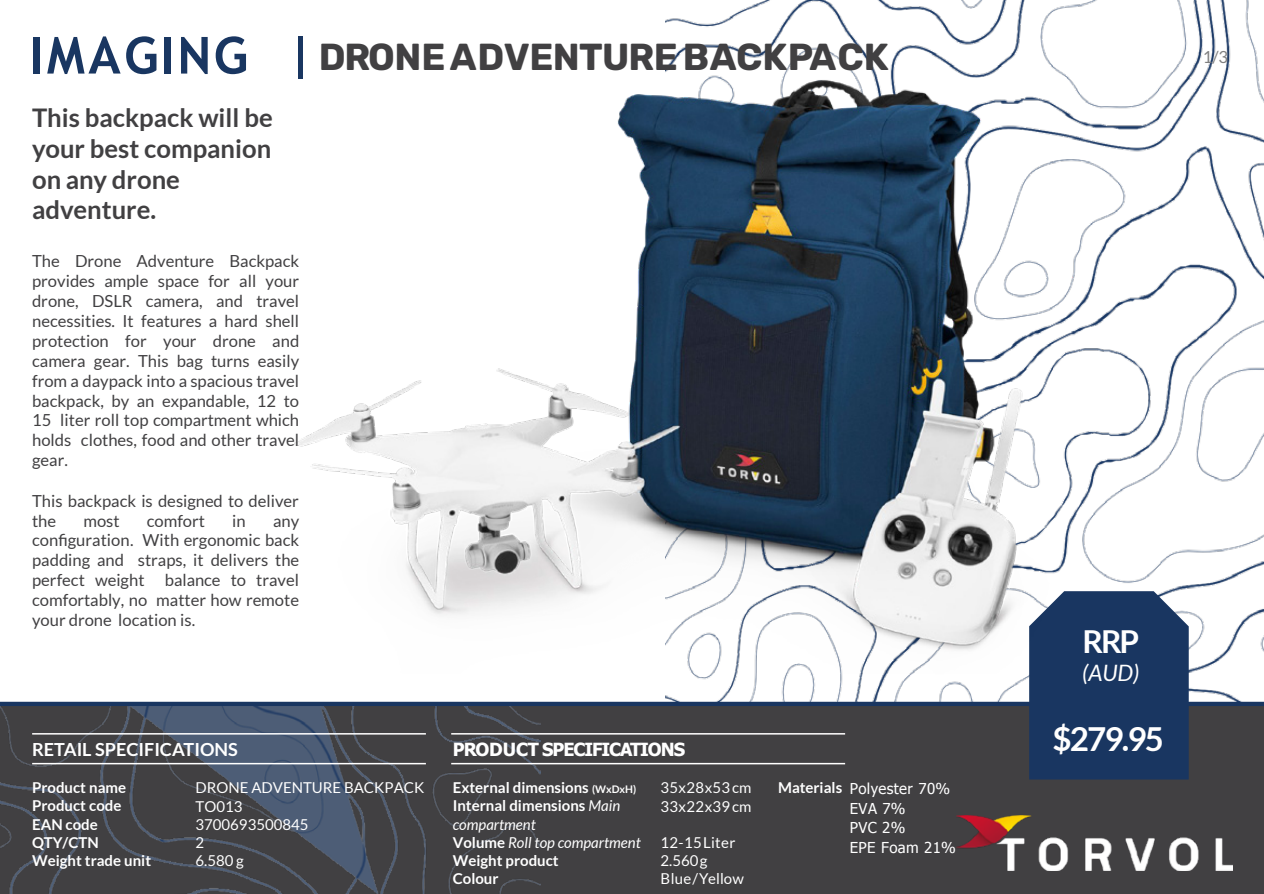
<style>
.page{position:relative;width:1264px;height:894px;background:#fff}
.page>*{position:absolute;margin:0;border:0;box-sizing:border-box;transform-origin:0 0}
.t1{font:700 51.15px "Trebuchet MS";letter-spacing:.055em;color:#193661}
.t2{font:700 37.5px "Rubik";letter-spacing:-.01em;color:#414042}
.t3{font:700 33px "Lato";color:#fff}
.t4{font:700 31.65px "Lato";color:#fff}
.t5{font:700 25.65px/30.8px "Lato";color:#414042}
.t6{font:italic 22.5px "Lato";color:#fff}
.t7{font:700 18px "Tahoma";letter-spacing:-.055em;color:#fff}
.t8{font:700 18px "Lato";color:#fff}
.t9{font:16.65px/19.8px "Lato";color:#414042;text-align:justify}
.t10{font:16.65px "Lato";color:#7f7f7f}
.t11{font:700 15px/18px "Lato";color:#fff}
.t12{font:15px/18px "Lato";color:#fff}
.t13{font:15px/19.5px "Tahoma";letter-spacing:.025em;color:#fff}
.t14{font:15px/18px "Lato";letter-spacing:.02em;color:#fff}
.t15{font:15px/18px "Lato";letter-spacing:.025em;color:#fff}
.s1{font-size:10.5px}
.s2{font-weight:400;font-style:italic}
.s3{font-family:"Lato";font-weight:700}
</style>
<div class="page">
<div style="left:0;top:702px;width:1263px;height:191px;background:#414042"></div>
<img style="left:0;top:779px;width:540px;height:114px">
<img style="left:1084px;top:0;width:179px;height:591px">
<svg style="left:0;top:591px;width:1263px;height:188px"></svg>
<hr style="left:32px;top:762px;width:394px;height:2px;background:#fff">
<hr style="left:32px;top:733px;width:394px;height:1px;background:#fff">
<hr style="left:451px;top:762px;width:394px;height:2px;background:#fff">
<hr style="left:451px;top:733px;width:394px;height:1px;background:#fff">
<img style="left:956px;top:815px;width:276px;height:55px">
<img style="left:272px;top:0;width:812px;height:679px">
<h1 class="t1" style="left:29px;top:23px;width:220px">IMAGING</h1>
<h3 class="t5" style="left:32px;top:102px;width:242px">This backpack will be your best companion on any drone adventure.</h3>
<p class="t9" style="left:32px;top:251px;width:269px">The Drone Adventure Backpack provides ample space for all your drone, DSLR camera, and travel necessities. It features a hard shell protection for your drone and camera gear. This bag turns easily from a daypack into a spacious travel backpack, by an expandable, 12 to 15 liter roll top compartment which holds clothes, food and other travel gear.</p>
<p class="t9" style="left:32px;top:490px;width:268px">This backpack is designed to deliver the</p>
<p class="t9" style="left:83px;top:510px;width:38px">most</p>
<p class="t9" style="left:147px;top:510px;width:60px">comfort</p>
<p class="t9" style="left:232px;top:510px;width:15px">in</p>
<p class="t9" style="left:32px;top:510px;width:269px;text-indent:241px">any configuration. With ergonomic back padding and straps, it delivers the perfect weight balance to travel comfortably, no matter how remote your drone location is.</p>
<h2 class="t2" style="left:319px;top:35px;width:571px">DRONEADVENTUREBACKPACK</h2>
<p class="t8" style="left:32px;top:739px;width:207px">RETAIL SPECIFICATIONS</p>
<p class="t7" style="left:452px;top:736px;width:234px">PRODUCT SPECIFICATIONS</p>
<p class="t11" style="left:452px;top:778px;width:190px">External dimensions <span class="s1">(WxDxH)<br></span>Internal dimensions <span class="s2">Main compartment<br></span>Volume <span class="s2">Roll top compartment<br></span>Weight product<br>Colour</p>
<p class="t11" style="left:32px;top:778px;width:121px">Product name<br>Product code<br>EAN code<br>QTY/CTN<br>Weight trade unit</p>
<p class="t15" style="left:660px;top:778px;width:92px">35x28x53cm<br>33x22x39cm</p>
<p class="t12" style="left:195px;top:778px;width:230px">DRONE ADVENTURE BACKPACK<br>TO013<br>3700693500845<br>2<br>6.580 g</p>
<p class="t14" style="left:660px;top:833px;width:85px">12-15Liter<br>2.560g<br>Blue/Yellow</p>
<p class="t13" style="left:849px;top:778px;width:108px;text-indent:-72px"><span class="s3">Materials</span> Polyester 70%<br>EVA 7%<br>PVC 2%<br>EPE Foam 21%</p>
<p class="t10" style="left:1202px;top:48px;width:27px">1/3</p>
<h3 class="t4" style="left:1082px;top:623px;width:58px">RRP</h3>
<h3 class="t6" style="left:1081px;top:659px;width:59px">(AUD)</h3>
<h3 class="t3" style="left:1052px;top:720px;width:113px">$279.95</h3>
</div>
